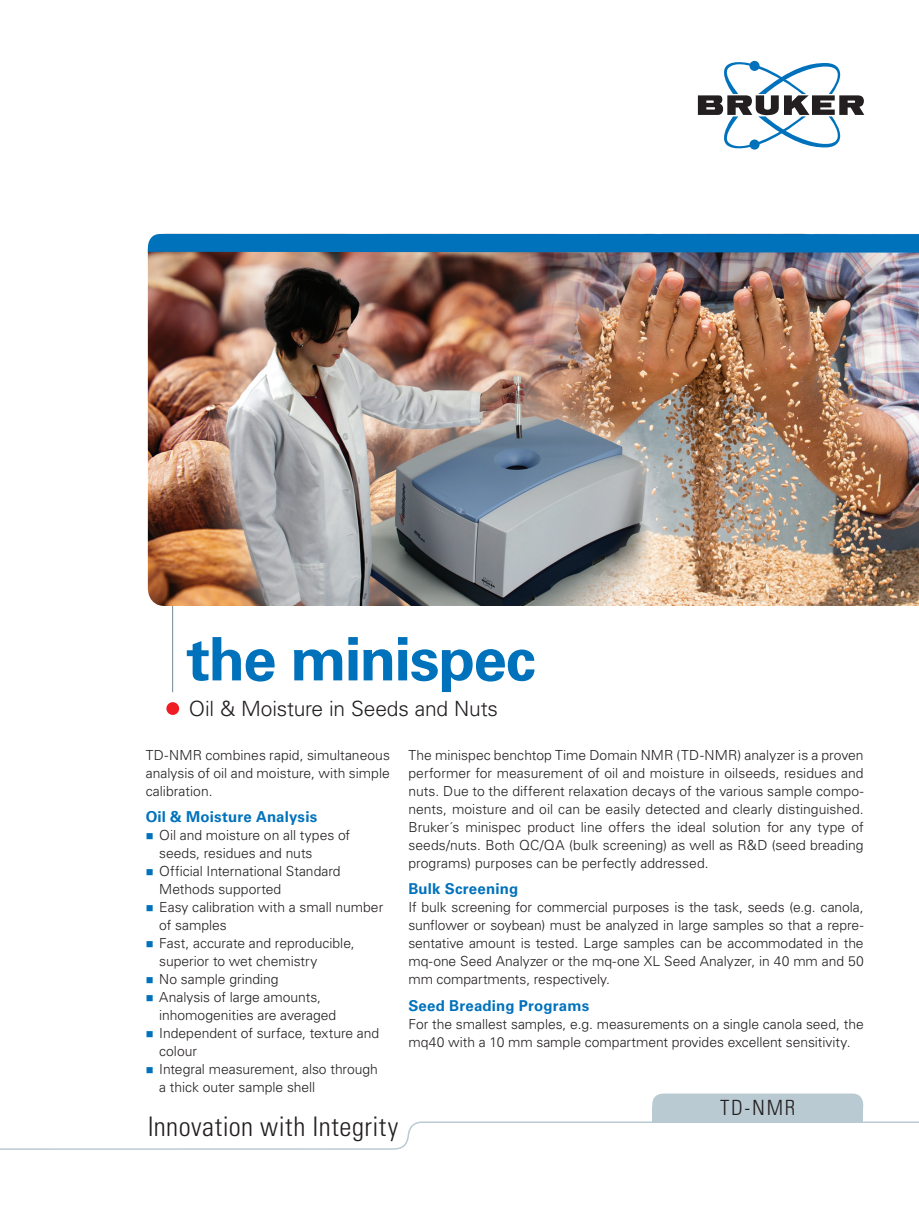
<style>
.page{position:relative;width:919px;height:1212px;background:#fff}
.page>*{position:absolute;margin:0;border:0;box-sizing:border-box;transform-origin:0 0}
.flyer_headline{font:700 60px "Univers LT Std";letter-spacing:-.03em;color:#0072bc}
.flyer_claim{font:300 condensed 27px "Univers LT Std";letter-spacing:.015em;color:#231f20}
.flyer_sub-headline{font:300 21px "Univers LT Std";letter-spacing:-.01em;color:#231f20}
.flyer_technology{font:300 condensed 21px "Univers LT Std";color:#231f20}
.flyer_paragraph-head{font:700 15px "Univers LT Std";letter-spacing:.01em;color:#0072bc}
.flyer_body{font:300 13.8px/18px "Univers LT Std";color:#231f20}
</style>
<div class="page">
<svg style="left:697px;top:61px;width:167px;height:89px"></svg>
<svg style="left:0;top:1121px;width:918px;height:29px"></svg>
<hr style="left:172px;top:479px;width:1px;height:213px;background:#738a95">
<div style="left:166px;top:702px;width:13px;height:13px;background:#ee1d23;border-radius:50%"></div>
<div style="left:652px;top:1106px;width:211px;height:15px;background:#bacad2"></div>
<div style="left:652px;top:1093px;width:211px;height:25px;background:#bacad2;border-radius:11px"></div>
<img style="left:148px;top:252px;width:770px;height:354px">
<div style="left:148px;top:234px;width:770px;height:18px;background:#0072bc"></div>
<p class="flyer_headline" style="left:187px;top:624px;width:350px">the minispec</p>
<p class="flyer_sub-headline" style="left:189px;top:696px;width:311px">Oil &amp; Moisture in Seeds and Nuts</p>
<p class="flyer_body" style="left:146px;top:746px;width:246px;text-align:justify">TD-NMR combines rapid, simultaneous analysis of oil and moisture, with simple calibration.</p>
<p class="flyer_paragraph-head" style="left:146px;top:808px;width:173px">Oil &amp; Moisture Analysis</p>
<p class="flyer_body" style="left:159px;top:826px;width:192px">Oil and moisture on all types of seeds, residues and nuts</p>
<p class="flyer_body" style="left:159px;top:862px;width:183px">Official International Standard<br>Methods supported</p>
<p class="flyer_body" style="left:159px;top:898px;width:225px">Easy calibration with a small number of samples</p>
<p class="flyer_body" style="left:159px;top:934px;width:197px">Fast, accurate and reproducible, superior to wet chemistry</p>
<p class="flyer_body" style="left:159px;top:970px;width:121px">No sample grinding</p>
<p class="flyer_body" style="left:159px;top:988px;width:178px">Analysis of large amounts, inhomogenities are averaged</p>
<p class="flyer_body" style="left:159px;top:1024px;width:221px">Independent of surface, texture and colour</p>
<p class="flyer_body" style="left:159px;top:1060px;width:220px">Integral measurement, also through a thick outer sample shell</p>
<p class="flyer_claim" style="left:148px;top:1110px;width:252px">Innovation with Integrity</p>
<p class="flyer_body" style="left:408px;top:746px;width:456px;text-align:justify">The minispec benchtop Time Domain NMR (TD-NMR) analyzer is a proven performer for measurement of oil and moisture in oilseeds, residues and nuts. Due to the different relaxation decays of the various sample compo&shy;nents, moisture and oil can be easily detected and clearly distinguished.<br>Bruker´s minispec product line offers the ideal solution for any type of seeds/nuts. Both QC/QA (bulk screening) as well as R&amp;D (seed breading programs) purposes can be perfectly addressed.</p>
<p class="flyer_paragraph-head" style="left:408px;top:880px;width:111px">Bulk Screening</p>
<p class="flyer_body" style="left:408px;top:898px;width:457px;text-align:justify">If bulk screening for commercial purposes is the task, seeds (e.g. canola, sunflower or soybean) must be analyzed in large samples so that a repre&shy;sentative amount is tested. Large samples can be accommodated in the mq-one Seed Analyzer or the mq-one XL Seed Analyzer, in 40 mm and 50 mm compartments, respectively.</p>
<p class="flyer_paragraph-head" style="left:408px;top:996px;width:182px">Seed Breading Programs</p>
<p class="flyer_body" style="left:408px;top:1015px;width:456px">For the smallest samples, e.g. measurements on a single canola seed, the mq40 with a 10 mm sample compartment provides excellent sensitivity.</p>
<p class="flyer_technology" style="left:720px;top:1095px;width:76px">TD-NMR</p>
</div>
